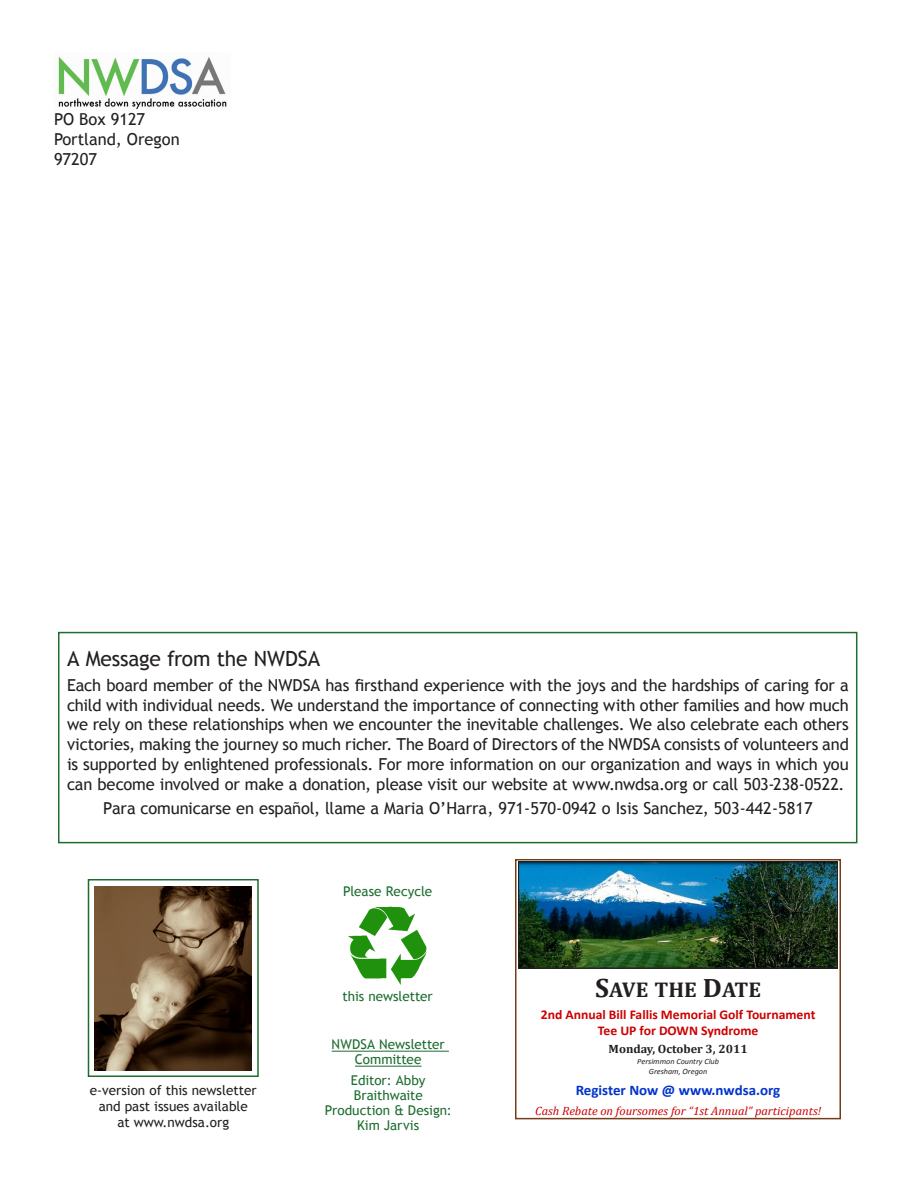
<style>
.page{position:relative;width:918px;height:1188px;background:#fff}
.page>*{position:absolute;margin:0;border:0;box-sizing:border-box;transform-origin:0 0}
.t1{font:700 21.45px "Cambria";color:#231f20}
.regular_column_text{font:21px "Trebuchet MS";letter-spacing:-.005em;color:#231f20}
.regular_column_text-2{font:16.5px/19.8px "Trebuchet MS";color:#231f20;text-align:justify}
.t2{font:700 14.7px "Calibri";color:#03c}
.regular_column_text-3{font:13.5px/15px "Trebuchet MS";letter-spacing:-.005em;color:#1d6d30;text-align:center}
.t3{font:13.5px/16.2px "Trebuchet MS";color:#231f20;text-align:center}
.t4{font:700 13.35px/16.4px "Calibri";color:#c00;text-align:center}
.t5{font:italic 12px "Cambria";color:#c00}
.t6{font:700 12px "Cambria";color:#231f20}
.t7{font:italic 7.95px/9.8px "Calibri";color:#231f20;text-align:center}
.s1{font-size:26.7px}
</style>
<div class="page">
<img style="left:520px;top:863px;width:316px;height:103px">
<div style="left:518px;top:861px;width:320px;height:107px;border:1px solid #231f20"></div>
<div style="left:515px;top:859px;width:326px;height:260px;border:2px solid #753d18"></div>
<div style="left:58px;top:632px;width:799px;height:211px;border:2px solid #1d6d30"></div>
<hr style="left:332px;top:1051px;width:117px;height:1px;background:#1d6d30">
<hr style="left:355px;top:1066px;width:67px;height:1px;background:#1d6d30">
<img style="left:58px;top:56px;width:169px;height:54px">
<img style="left:348px;top:906px;width:79px;height:79px">
<div style="left:88px;top:879px;width:171px;height:198px;border:2px solid #1d6d30"></div>
<img style="left:94px;top:887px;width:158px;height:183px">
<p class="regular_column_text-2" style="left:54px;top:110px;width:93px">PO Box 9127</p>
<p class="regular_column_text-2" style="left:54px;top:130px;width:127px">Portland, Oregon</p>
<p class="regular_column_text-2" style="left:54px;top:149px;width:45px">97207</p>
<p class="regular_column_text" style="left:67px;top:647px;width:255px">A Message from the NWDSA</p>
<p class="regular_column_text-2" style="left:67px;top:675px;width:783px">Each board member of the NWDSA has firsthand experience with the joys and the hardships of caring for a child with individual needs. We understand the importance of connecting with other families and how much we rely on these relationships when we encounter the inevitable challenges. We also celebrate each others victories, making the journey so much richer. The Board of Directors of the NWDSA consists of volunteers and is supported by enlightened professionals. For more information on our organization and ways in which you can become involved or make a donation, please visit our website at www.nwdsa.org or call 503-238-0522.</p>
<p class="regular_column_text-2" style="left:103px;top:799px;width:711px">Para comunicarse en español, llame a Maria O’Harra, 971-570-0942 o Isis Sanchez, 503-442-5817</p>
<p class="t3" style="left:90px;top:1082px;width:168px">e-version of this newsletter and past issues available</p>
<p class="t3" style="left:117px;top:1115px;width:113px">at www.nwdsa.org</p>
<p class="regular_column_text-3" style="left:343px;top:884px;width:91px">Please Recycle</p>
<p class="regular_column_text-3" style="left:343px;top:989px;width:92px">this newsletter</p>
<p class="regular_column_text-3" style="left:332px;top:1037px;width:115px">NWDSA Newsletter<br>Committee</p>
<p class="regular_column_text-3" style="left:351px;top:1073px;width:76px;text-align:left">Editor: Abby<br>Braithwaite</p>
<p class="regular_column_text-3" style="left:325px;top:1103px;width:128px">Production &amp; Design:<br>Kim Jarvis</p>
<p class="t1" style="left:595px;top:974px;width:168px"><span class="s1">S</span>AVE THE <span class="s1">D</span>ATE</p>
<p class="t4" style="left:541px;top:1006px;width:276px">2nd Annual Bill Fallis Memorial Golf Tournament<br>Tee UP for DOWN Syndrome</p>
<p class="t6" style="left:609px;top:1041px;width:141px">Monday, October 3, 2011</p>
<p class="t7" style="left:637px;top:1056px;width:83px">Persimmon Country Club<br>Gresham, Oregon</p>
<p class="t2" style="left:576px;top:1080px;width:206px">Register Now @ www.nwdsa.org</p>
<p class="t5" style="left:535px;top:1102px;width:288px">Cash Rebate on foursomes for “1st Annual” participants!</p>
</div>
